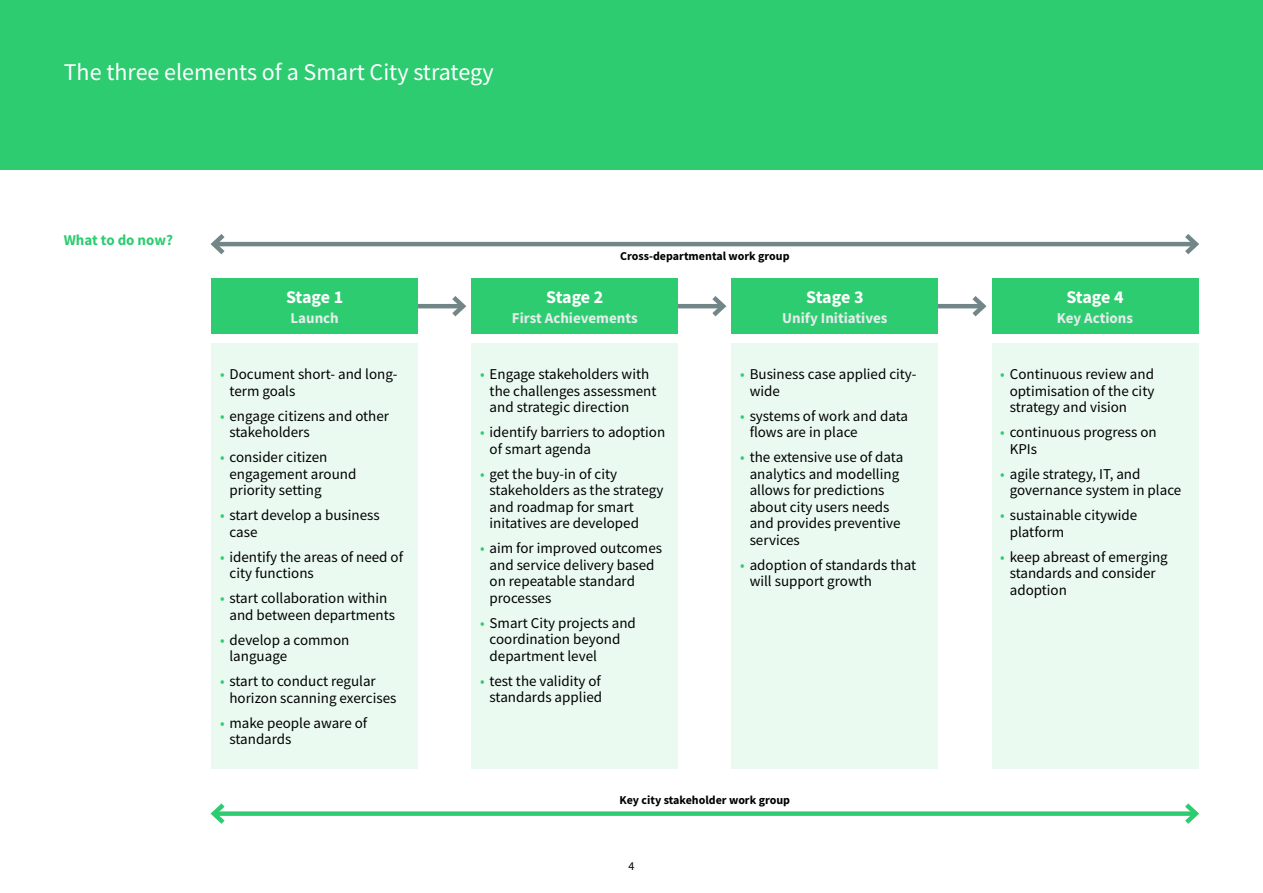
<style>
.page{position:relative;width:1263px;height:893px;background:#fff}
.page>*{position:absolute;margin:0;border:0;box-sizing:border-box;transform-origin:0 0}
.t1{font:24px "Source Sans Pro";color:#fff}
.t2{font:700 18px "Source Sans Pro";letter-spacing:-.02em;color:#fff}
.t3{font:15px/16.5px "Source Sans Pro";color:#000}
.t4{font:700 15px "Source Sans Pro";color:#e5ecec}
.t5{font:700 15px "Source Sans Pro";color:#2ecc71}
.t6{font:700 12px "Source Sans Pro";color:#000}
.t7{font:12px "Source Sans Pro";color:#000}
.s1{color:#2ecc71}
</style>
<div class="page">
<div style="left:0;top:0;width:1263px;height:170px;background:#2ecc71"></div>
<hr style="left:416px;top:304px;width:47px;height:4px;background:#728688">
<svg style="left:447px;top:296px;width:20px;height:21px"></svg>
<hr style="left:676px;top:304px;width:47px;height:4px;background:#728688">
<svg style="left:707px;top:296px;width:20px;height:21px"></svg>
<hr style="left:936px;top:304px;width:47px;height:4px;background:#728688">
<svg style="left:968px;top:296px;width:19px;height:21px"></svg>
<div style="left:211px;top:279px;width:207px;height:55px;background:#2ecc71"></div>
<div style="left:472px;top:279px;width:206px;height:55px;background:#2ecc71"></div>
<div style="left:732px;top:279px;width:206px;height:55px;background:#2ecc71"></div>
<div style="left:992px;top:279px;width:206px;height:55px;background:#2ecc71"></div>
<div style="left:211px;top:343px;width:207px;height:426px;background:#eafaf1"></div>
<div style="left:472px;top:343px;width:206px;height:426px;background:#eafaf1"></div>
<div style="left:732px;top:343px;width:206px;height:426px;background:#eafaf1"></div>
<div style="left:992px;top:343px;width:206px;height:426px;background:#eafaf1"></div>
<div style="left:214px;top:811px;width:982px;height:5px;background:#2ecc71"></div>
<svg style="left:210px;top:803px;width:19px;height:21px"></svg>
<svg style="left:1180px;top:803px;width:19px;height:21px"></svg>
<hr style="left:214px;top:242px;width:982px;height:4px;background:#728688">
<svg style="left:210px;top:234px;width:19px;height:21px"></svg>
<svg style="left:1180px;top:234px;width:19px;height:21px"></svg>
<h1 class="t1" style="left:64px;top:56px;width:431px">The three elements of a Smart City strategy</h1>
<p class="t5" style="left:64px;top:230px;width:111px">What to do now?</p>
<p class="t2" style="left:286px;top:285px;width:59px">Stage 1</p>
<p class="t4" style="left:290px;top:307px;width:50px">Launch</p>
<p class="t3" style="left:229px;top:366px;width:170px;text-indent:-9px"><span class="s1">•</span> Document short- and long&shy;term goals</p>
<p class="t3" style="left:229px;top:408px;width:161px;text-indent:-9px"><span class="s1">•</span> engage citizens and other stakeholders</p>
<p class="t3" style="left:229px;top:449px;width:128px;text-indent:-9px"><span class="s1">•</span> consider citizen engagement around priority setting</p>
<p class="t3" style="left:229px;top:507px;width:152px;text-indent:-9px"><span class="s1">•</span> start develop a business case</p>
<p class="t3" style="left:229px;top:549px;width:175px;text-indent:-9px"><span class="s1">•</span> identify the areas of need of city functions</p>
<p class="t3" style="left:229px;top:590px;width:167px;text-indent:-9px"><span class="s1">•</span> start collaboration within and between departments</p>
<p class="t3" style="left:229px;top:632px;width:121px;text-indent:-9px"><span class="s1">•</span> develop a common language</p>
<p class="t3" style="left:229px;top:673px;width:168px;text-indent:-9px"><span class="s1">•</span> start to conduct regular horizon scanning exercises</p>
<p class="t3" style="left:229px;top:715px;width:139px;text-indent:-9px"><span class="s1">•</span> make people aware of standards</p>
<p class="t6" style="left:620px;top:248px;width:171px">Cross-departmental work group</p>
<p class="t2" style="left:546px;top:285px;width:59px">Stage 2</p>
<p class="t4" style="left:512px;top:307px;width:127px">First Achievements</p>
<p class="t3" style="left:490px;top:366px;width:168px;text-indent:-9px"><span class="s1">•</span> Engage stakeholders with the challenges assessment and strategic direction</p>
<p class="t3" style="left:490px;top:424px;width:177px;text-indent:-9px"><span class="s1">•</span> identify barriers to adoption of smart agenda</p>
<p class="t3" style="left:490px;top:466px;width:175px;text-indent:-9px"><span class="s1">•</span> get the buy-in of city stakeholders as the strategy and roadmap for smart initatives are developed</p>
<p class="t3" style="left:490px;top:540px;width:174px;text-indent:-9px"><span class="s1">•</span> aim for improved outcomes and service delivery based on repeatable standard processes</p>
<p class="t3" style="left:490px;top:615px;width:148px;text-indent:-9px"><span class="s1">•</span> Smart City projects and coordination beyond department level</p>
<p class="t3" style="left:480px;top:673px;width:124px;text-align:right"><span class="s1">•</span> test the validity of standards applied</p>
<p class="t2" style="left:806px;top:285px;width:59px">Stage 3</p>
<p class="t4" style="left:782px;top:307px;width:107px">Unify Initiatives</p>
<p class="t3" style="left:750px;top:366px;width:168px;text-indent:-9px"><span class="s1">•</span> Business case applied city&shy;wide</p>
<p class="t3" style="left:750px;top:408px;width:160px;text-indent:-9px"><span class="s1">•</span> systems of work and data flows are in place</p>
<p class="t3" style="left:750px;top:449px;width:155px;text-indent:-9px"><span class="s1">•</span> the extensive use of data analytics and modelling allows for predictions about city users needs and provides preventive services</p>
<p class="t3" style="left:750px;top:557px;width:168px;text-indent:-9px"><span class="s1">•</span> adoption of standards that will support growth</p>
<p class="t6" style="left:619px;top:792px;width:172px">Key city stakeholder work group</p>
<p class="t7" style="left:628px;top:858px;width:7px">4</p>
<p class="t2" style="left:1066px;top:285px;width:59px">Stage 4</p>
<p class="t4" style="left:1057px;top:307px;width:78px">Key Actions</p>
<p class="t3" style="left:1010px;top:366px;width:146px;text-align:justify;text-indent:-9px"><span class="s1">•</span> Continuous review and optimisation of the city strategy and vision</p>
<p class="t3" style="left:1010px;top:424px;width:149px;text-indent:-9px"><span class="s1">•</span> continuous progress on<br>KPIs</p>
<p class="t3" style="left:1010px;top:466px;width:173px;text-indent:-9px"><span class="s1">•</span> agile strategy, IT, and governance system in place</p>
<p class="t3" style="left:1010px;top:507px;width:129px;text-indent:-9px"><span class="s1">•</span> sustainable citywide platform</p>
<p class="t3" style="left:1010px;top:549px;width:160px;text-indent:-9px"><span class="s1">•</span> keep abreast of emerging standards and consider adoption</p>
</div>
